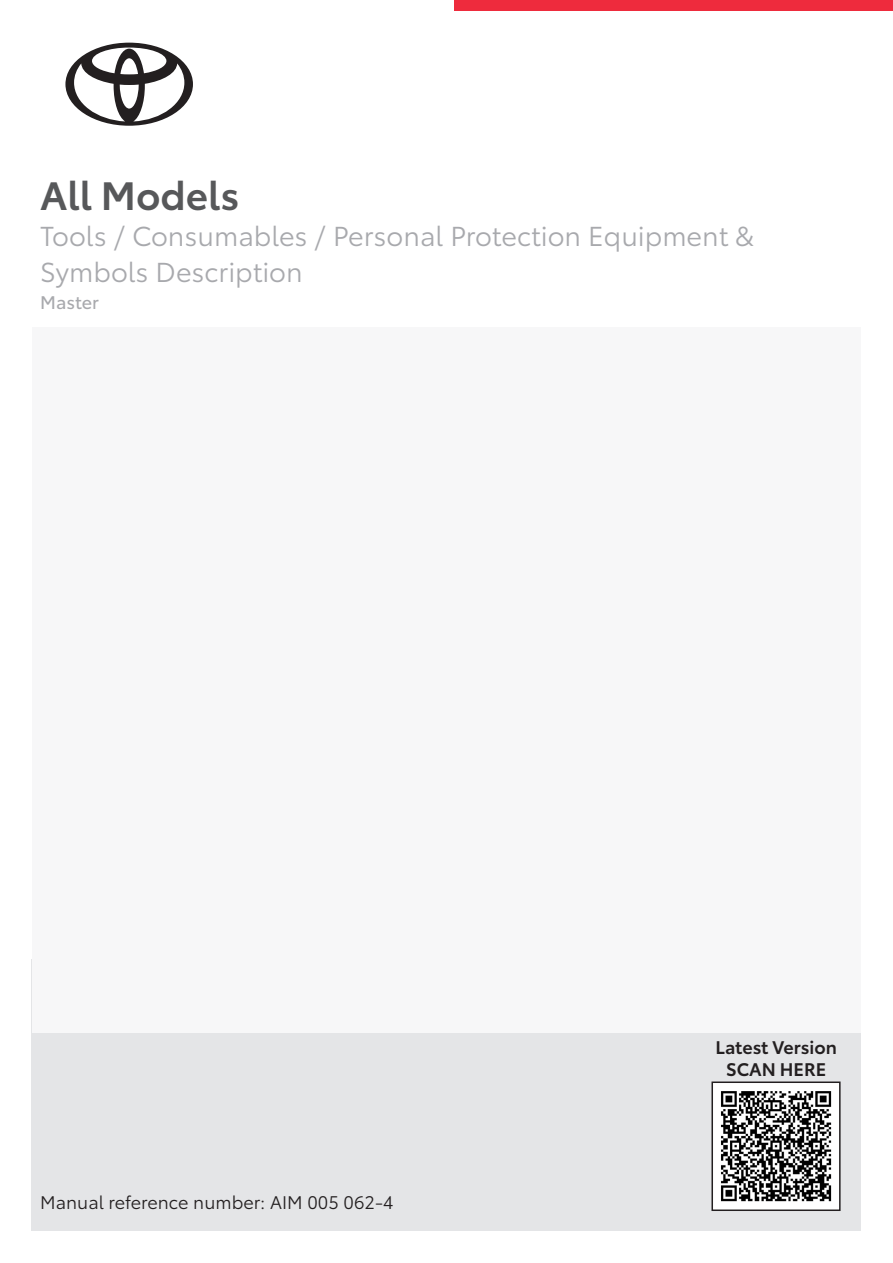
<style>
.page{position:relative;width:893px;height:1263px;background:#fff}
.page>*{position:absolute;margin:0;border:0;box-sizing:border-box;transform-origin:0 0}
.t1{font:600 39px "Toyota Type";color:#57585a}
.t2{font:27px/36px "Toyota Type";color:#a8a9ad}
.t3{font:18px "Toyota Type";color:#231f20}
.t4{font:600 18px "Toyota Type";color:#231f20}
.t5{font:18px "Toyota Type";color:#a8a9ad}
</style>
<div class="page">
<div style="left:454px;top:0;width:439px;height:11px;background:#ee2b3d"></div>
<svg style="left:65px;top:43px;width:128px;height:83px"></svg>
<div style="left:32px;top:959px;width:829px;height:272px;background:#e4e5e7"></div>
<div style="left:33px;top:328px;width:828px;height:705px;background:#f7f7f8"></div>
<img style="left:714px;top:1084px;width:124px;height:124px">
<div style="left:711px;top:1081px;width:130px;height:130px;border:2px solid #231f20"></div>
<p class="t1" style="left:40px;top:166px;width:201px">All Models</p>
<p class="t2" style="left:40px;top:216px;width:715px">Tools / Consumables / Personal Protection Equipment &amp;<br>Symbols Description</p>
<p class="t5" style="left:40px;top:289px;width:60px">Master</p>
<p class="t3" style="left:40px;top:1189px;width:355px">Manual reference number: AIM 005 062-4</p>
<p class="t4" style="left:716px;top:1034px;width:123px">Latest Version</p>
<p class="t4" style="left:726px;top:1055px;width:101px">SCAN HERE</p>
</div>
